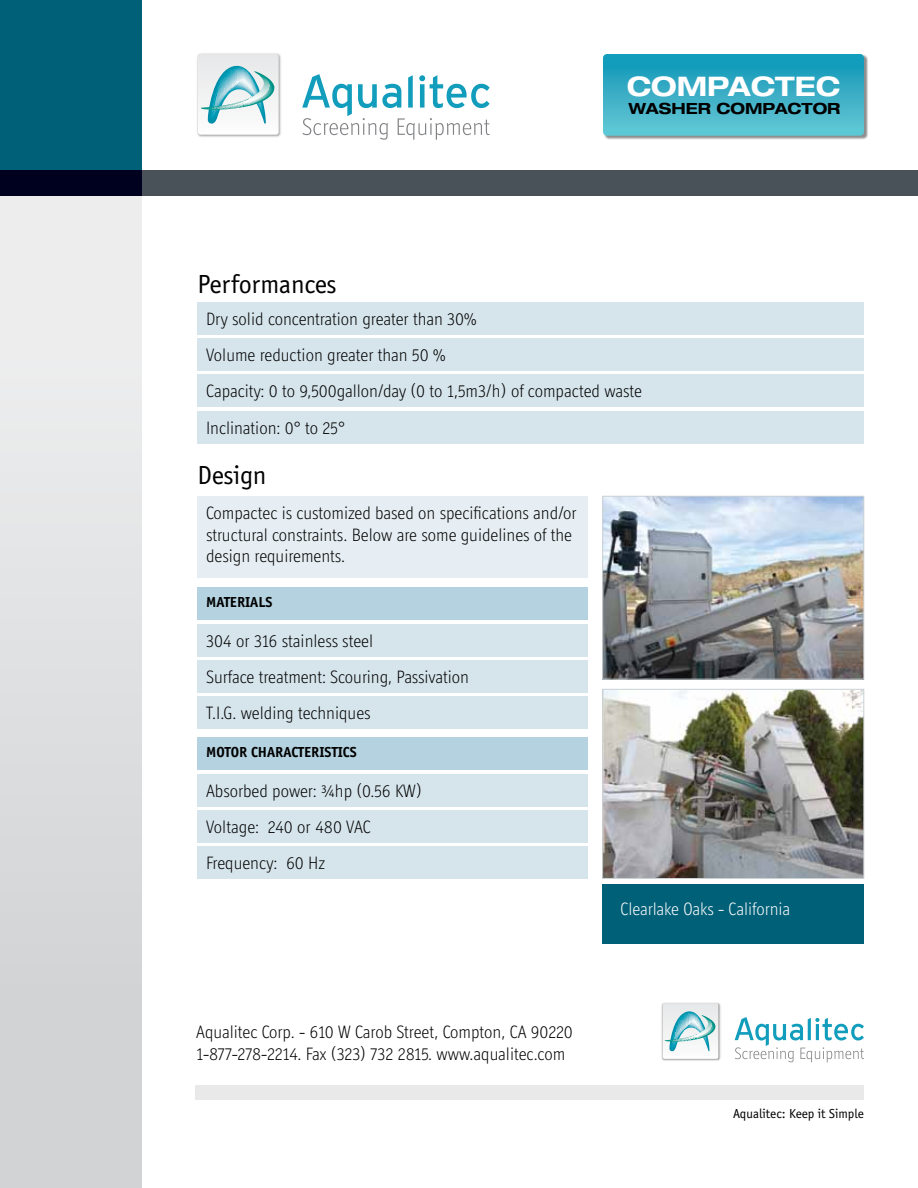
<style>
.page{position:relative;width:918px;height:1188px;background:#fff}
.page>*{position:absolute;margin:0;border:0;box-sizing:border-box;transform-origin:0 0}
.t1{font:27px "Officina Sans";letter-spacing:-.01em;color:#000}
.t2{font:700 expanded 27px "Helvetica Neue";color:#fff}
.t3{font:300 18px/21.6px "Officina Display ITC";color:#000}
.t4{font:300 18px "Officina Display ITC";color:#fff}
.t5{font:700 expanded 15.45px "Helvetica Neue";color:#000}
.t6{font:700 15px "Officina Sans";color:#000}
.t7{font:13.5px "Officina Sans";color:#000}
</style>
<div class="page">
<div style="left:195px;top:1085px;width:669px;height:15px;background:#e9e9ea"></div>
<div style="left:603px;top:54px;width:265px;height:86px;background:#000;opacity:.45"></div>
<svg style="left:603px;top:54px;width:261px;height:82px;background:#39afc6"></svg>
<svg style="left:302px;top:74px;width:188px;height:66px"></svg>
<img style="left:197px;top:53px;width:84px;height:84px">
<svg style="left:198px;top:54px;width:81px;height:81px"></svg>
<svg style="left:0;top:196px;width:141px;height:992px;background:#dedfe0"></svg>
<div style="left:197px;top:496px;width:391px;height:82px;background:#e6eef3"></div>
<div style="left:197px;top:587px;width:391px;height:33px;background:#b4d2e0"></div>
<div style="left:197px;top:737px;width:391px;height:33px;background:#b4d2e0"></div>
<div style="left:197px;top:624px;width:391px;height:32px;background:#d6e5ec"></div>
<div style="left:197px;top:302px;width:667px;height:33px;background:#d6e5ec"></div>
<div style="left:197px;top:774px;width:391px;height:33px;background:#d6e5ec"></div>
<div style="left:197px;top:660px;width:391px;height:32px;background:#d6e5ec"></div>
<div style="left:197px;top:338px;width:667px;height:33px;background:#d6e5ec"></div>
<div style="left:197px;top:810px;width:391px;height:33px;background:#d6e5ec"></div>
<div style="left:197px;top:696px;width:391px;height:32px;background:#d6e5ec"></div>
<div style="left:197px;top:374px;width:667px;height:33px;background:#d6e5ec"></div>
<div style="left:197px;top:411px;width:667px;height:33px;background:#d6e5ec"></div>
<div style="left:197px;top:846px;width:391px;height:33px;background:#d6e5ec"></div>
<div style="left:0;top:171px;width:918px;height:25px;background:#495258"></div>
<svg style="left:735px;top:1017px;width:129px;height:45px"></svg>
<img style="left:661px;top:1002px;width:60px;height:59px">
<svg style="left:663px;top:1003px;width:55px;height:56px"></svg>
<div style="left:0;top:0;width:142px;height:171px;background:#006078"></div>
<div style="left:0;top:171px;width:142px;height:25px;background:#00001f"></div>
<img style="left:604px;top:498px;width:258px;height:179px">
<div style="left:602px;top:496px;width:262px;height:183px;border:1px solid #cad1d5"></div>
<img style="left:604px;top:691px;width:258px;height:186px">
<div style="left:602px;top:689px;width:262px;height:190px;border:1px solid #cad1d5"></div>
<div style="left:602px;top:884px;width:262px;height:60px;background:#006078"></div>
<h1 class="t1" style="left:197px;top:269px;width:141px">Performances</h1>
<p class="t3" style="left:206px;top:308px;width:272px">Dry solid concentration greater than 30%</p>
<p class="t3" style="left:206px;top:344px;width:241px">Volume reduction greater than 50 %</p>
<h1 class="t2" style="left:627px;top:70px;width:215px">COMPACTEC</h1>
<p class="t5" style="left:628px;top:99px;width:117px">WASHER COMPACTOR</p>
<p class="t3" style="left:206px;top:373px;width:437px;line-height:36.5px">Capacity: 0 to 9,500gallon/day (0 to 1,5m3/h) of compacted waste<br>Inclination: 0° to 25°</p>
<h1 class="t1" style="left:197px;top:460px;width:71px">Design</h1>
<p class="t3" style="left:206px;top:502px;width:372px">Compactec is customized based on specifications and/or structural constraints. Below are some guidelines of the design requirements.</p>
<p class="t6" style="left:206px;top:593px;width:68px">MATERIALS</p>
<p class="t3" style="left:206px;top:629px;width:168px">304 or 316 stainless steel</p>
<p class="t3" style="left:206px;top:665px;width:264px">Surface treatment: Scouring, Passivation</p>
<p class="t3" style="left:206px;top:701px;width:166px">T.I.G. welding techniques</p>
<p class="t6" style="left:206px;top:743px;width:152px">MOTOR CHARACTERISTICS</p>
<p class="t3" style="left:206px;top:780px;width:217px">Absorbed power: ¾hp (0.56 KW)</p>
<p class="t3" style="left:206px;top:816px;width:166px">Voltage: 240 or 480 VAC</p>
<p class="t3" style="left:206px;top:852px;width:120px">Frequency: 60 Hz</p>
<p class="t3" style="left:196px;top:1021px;width:378px">Aqualitec Corp. - 610 W Carob Street, Compton, CA 90220<br>1-877-278-2214. Fax (323) 732 2815. www.aqualitec.com</p>
<p class="t4" style="left:620px;top:899px;width:171px">Clearlake Oaks - California</p>
<p class="t7" style="left:733px;top:1106px;width:132px">Aqualitec: Keep it Simple</p>
</div>
